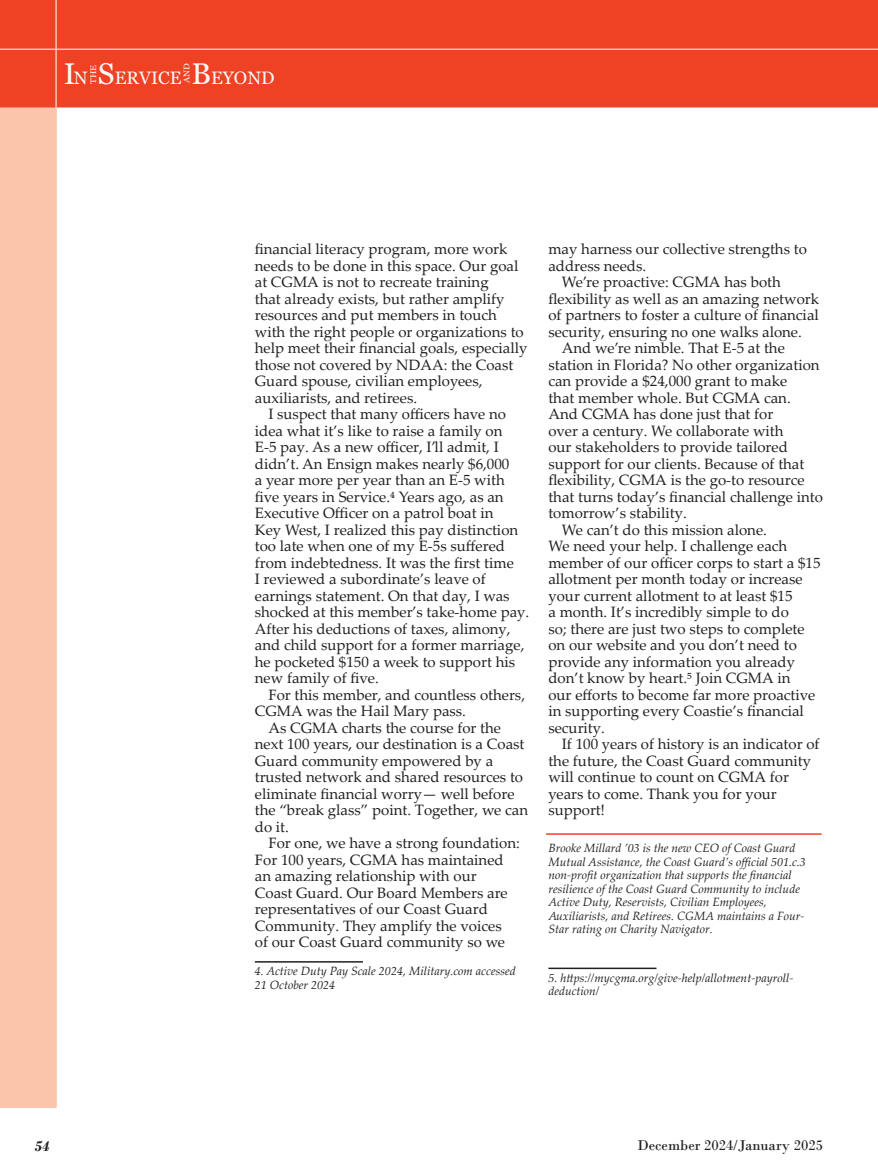
<style>
.page{position:relative;width:878px;height:1175px;background:#fff}
.page>*{position:absolute;margin:0;border:0;box-sizing:border-box;transform-origin:0 0}
.t1{font:30px "Georgia";color:#f7f7f8}
.t2{font:18px "Georgia";color:#f7f7f8}
.t3{font:15px/16.5px "Palatino Linotype";color:#231f20}
.t4{font:15px "Bodoni";color:#231f20}
.t5{font:italic 700 15px "Bodoni";color:#231f20}
.t6{font:italic 12px/13.5px "Palatino Linotype";color:#231f20}
.t7{font:8.25px "Georgia";color:#f7f7f8;scale:1.1 1}
.s1{font-size:18px}
.s2{font-size:30px}
</style>
<div class="page">
<div style="left:0;top:100px;width:56px;height:1007px;background:#fbc5ab"></div>
<div style="left:0;top:0;width:878px;height:107px;background:#ef4123"></div>
<hr style="left:0;top:49px;width:878px;height:1px;background:#fbc5ab">
<hr style="left:55px;top:0;width:2px;height:1107px;background:#fbc5ab">
<hr style="left:255px;top:961px;width:108px;height:1px;background:#231f20">
<hr style="left:548px;top:967px;width:108px;height:2px;background:#231f20">
<hr style="left:546px;top:833px;width:275px;height:1px;background:#ef4123">
<h1 class="t1" style="left:64px;top:55px;width:25px">I<span class="s1">N</span></h1>
<p class="t7" style="left:88px;top:84px;width:19px;rotate:-90deg">THE</p>
<p class="t2" style="left:98px;top:67px;width:85px"><span class="s2">S</span>ERVICE</p>
<p class="t7" style="left:182px;top:83px;width:20px;rotate:-90deg">AND</p>
<p class="t2" style="left:191px;top:67px;width:85px"><span class="s2">B</span>EYOND</p>
<p class="t5" style="left:34px;top:1137px;width:16px">54</p>
<p class="t3" style="left:255px;top:240px;width:274px">financial literacy program, more work needs to be done in this space. Our goal at CGMA is not to recreate training<br>that already exists, but rather amplify resources and put members in touch with the right people or organizations to help meet their financial goals, especially those not covered by NDAA: the Coast Guard spouse, civilian employees, auxiliarists, and retirees.</p>
<p class="t3" style="left:255px;top:405px;width:276px;text-indent:14px">I suspect that many officers have no idea what it’s like to raise a family on<br>E-5 pay. As a new officer, I’ll admit, I didn’t. An Ensign makes nearly $6,000<br>a year more per year than an E-5 with five years in Service.4 Years ago, as an Executive Officer on a patrol boat in<br>Key West, I realized this pay distinction too late when one of my E-5s suffered from indebtedness. It was the first time<br>I reviewed a subordinate’s leave of earnings statement. On that day, I was shocked at this member’s take-home pay.<br>After his deductions of taxes, alimony, and child support for a former marriage, he pocketed $150 a week to support his new family of five.</p>
<p class="t3" style="left:268px;top:686px;width:258px">For this member, and countless others,</p>
<p class="t3" style="left:255px;top:702px;width:213px">CGMA was the Hail Mary pass.</p>
<p class="t3" style="left:268px;top:719px;width:234px">As CGMA charts the course for the</p>
<p class="t3" style="left:255px;top:735px;width:271px">next 100 years, our destination is a Coast</p>
<p class="t3" style="left:255px;top:752px;width:240px">Guard community empowered by a</p>
<p class="t3" style="left:255px;top:768px;width:270px">trusted network and shared resources to</p>
<p class="t3" style="left:255px;top:785px;width:261px">eliminate financial worry— well before</p>
<p class="t3" style="left:255px;top:801px;width:275px">the “break glass” point. Together, we can</p>
<p class="t3" style="left:255px;top:818px;width:36px">do it.</p>
<p class="t3" style="left:268px;top:834px;width:253px">For one, we have a strong foundation:</p>
<p class="t3" style="left:255px;top:851px;width:250px">For 100 years, CGMA has maintained</p>
<p class="t3" style="left:255px;top:867px;width:223px">an amazing relationship with our</p>
<p class="t3" style="left:255px;top:884px;width:254px">Coast Guard. Our Board Members are</p>
<p class="t3" style="left:255px;top:900px;width:234px">representatives of our Coast Guard</p>
<p class="t3" style="left:255px;top:917px;width:248px">Community. They amplify the voices</p>
<p class="t3" style="left:255px;top:933px;width:252px">of our Coast Guard community so we</p>
<p class="t6" style="left:255px;top:964px;width:262px">4. Active Duty Pay Scale 2024, Military.com accessed<br>21 October 2024</p>
<p class="t3" style="left:548px;top:240px;width:260px">may harness our collective strengths to</p>
<p class="t3" style="left:548px;top:257px;width:99px">address needs.</p>
<p class="t3" style="left:562px;top:273px;width:220px">We’re proactive: CGMA has both</p>
<p class="t3" style="left:548px;top:290px;width:272px">flexibility as well as an amazing network</p>
<p class="t3" style="left:548px;top:306px;width:272px">of partners to foster a culture of financial</p>
<p class="t3" style="left:548px;top:323px;width:255px">security, ensuring no one walks alone.</p>
<p class="t3" style="left:562px;top:339px;width:224px">And we’re nimble. That E-5 at the</p>
<p class="t3" style="left:548px;top:356px;width:273px">station in Florida? No other organization</p>
<p class="t3" style="left:548px;top:372px;width:240px">can provide a $24,000 grant to make</p>
<p class="t3" style="left:548px;top:389px;width:244px">that member whole. But CGMA can.</p>
<p class="t3" style="left:548px;top:405px;width:226px">And CGMA has done just that for</p>
<p class="t3" style="left:548px;top:422px;width:237px">over a century. We collaborate with</p>
<p class="t3" style="left:548px;top:438px;width:241px">our stakeholders to provide tailored</p>
<p class="t3" style="left:548px;top:455px;width:257px">support for our clients. Because of that</p>
<p class="t3" style="left:548px;top:471px;width:258px">flexibility, CGMA is the go-to resource</p>
<p class="t3" style="left:548px;top:488px;width:276px">that turns today’s financial challenge into</p>
<p class="t3" style="left:548px;top:504px;width:140px">tomorrow’s stability.</p>
<p class="t3" style="left:562px;top:521px;width:206px">We can’t do this mission alone.</p>
<p class="t3" style="left:548px;top:537px;width:240px">We need your help. I challenge each</p>
<p class="t3" style="left:548px;top:554px;width:273px">member of our officer corps to start a $15</p>
<p class="t3" style="left:548px;top:570px;width:256px">allotment per month today or increase</p>
<p class="t3" style="left:548px;top:587px;width:245px">your current allotment to at least $15</p>
<p class="t3" style="left:548px;top:603px;width:242px">a month. It’s incredibly simple to do</p>
<p class="t3" style="left:548px;top:620px;width:258px">so; there are just two steps to complete</p>
<p class="t3" style="left:548px;top:636px;width:250px">on our website and you don’t need to</p>
<p class="t3" style="left:548px;top:653px;width:248px">provide any information you already</p>
<p class="t3" style="left:548px;top:669px;width:244px">don’t know by heart.5 Join CGMA in</p>
<p class="t3" style="left:548px;top:686px;width:268px">our efforts to become far more proactive</p>
<p class="t3" style="left:548px;top:702px;width:257px">in supporting every Coastie’s financial</p>
<p class="t3" style="left:548px;top:719px;width:58px">security.</p>
<p class="t3" style="left:562px;top:735px;width:259px">If 100 years of history is an indicator of</p>
<p class="t3" style="left:548px;top:752px;width:264px">the future, the Coast Guard community</p>
<p class="t3" style="left:548px;top:768px;width:242px">will continue to count on CGMA for</p>
<p class="t3" style="left:548px;top:785px;width:230px">years to come. Thank you for your</p>
<p class="t3" style="left:548px;top:801px;width:58px">support!</p>
<p class="t6" style="left:548px;top:840px;width:259px">Brooke Millard ’03 is the new CEO of Coast Guard Mutual Assistance, the Coast Guard’s official 501.c.3 non-profit organization that supports the financial resilience of the Coast Guard Community to include Active Duty, Reservists, Civilian Employees, Auxiliarists, and Retirees. CGMA maintains a Four-Star rating on Charity Navigator.</p>
<p class="t6" style="left:548px;top:970px;width:246px">5. https://mycgma.org/give-help/allotment-payroll&shy;deduction/</p>
<p class="t4" style="left:637px;top:1136px;width:187px">December 2024/January 2025</p>
</div>
